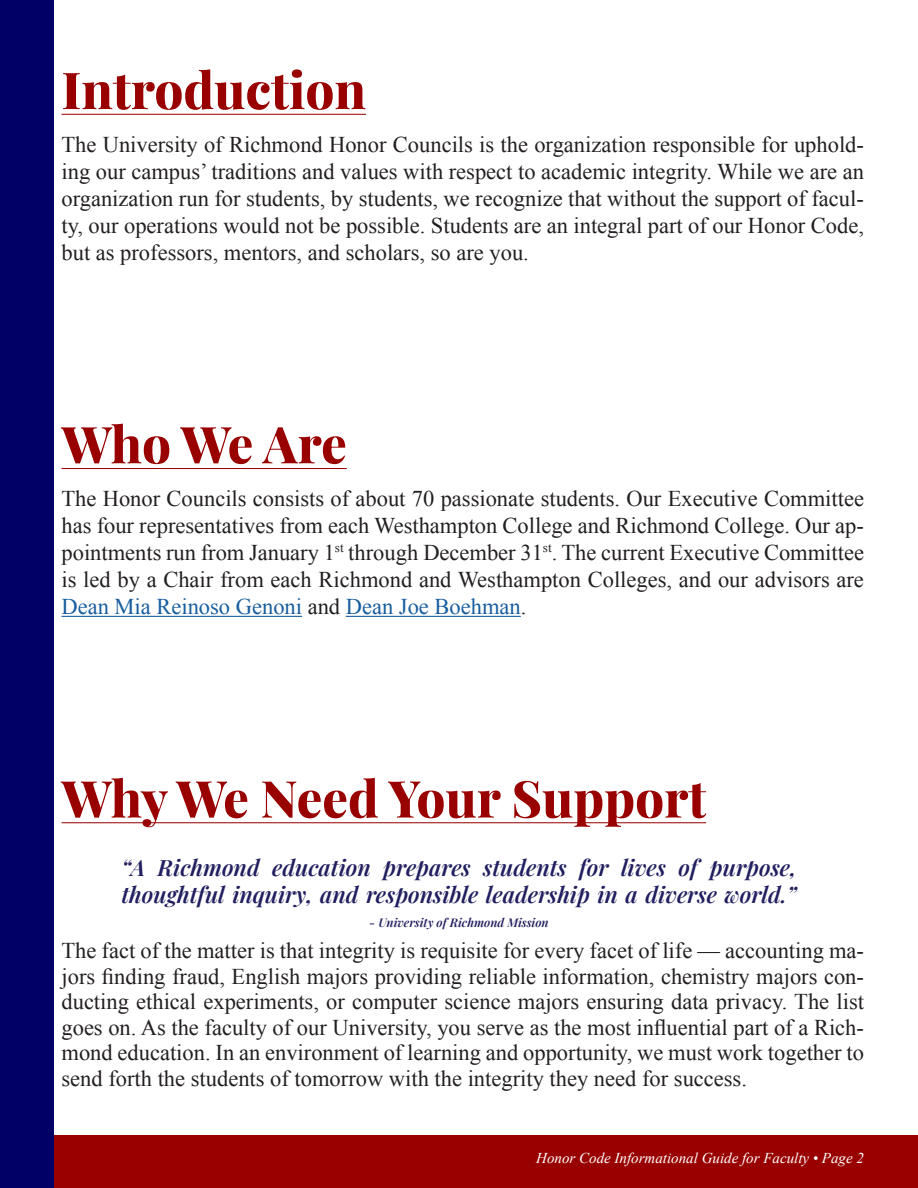
<style>
.page{position:relative;width:918px;height:1188px;background:#fff}
.page>*{position:absolute;margin:0;border:0;box-sizing:border-box;transform-origin:0 0}
.t1{font:800 51px "Playfair Display";color:#900}
.t2{font:22.5px/27px "Times New Roman";color:#231f20;text-align:justify}
.t3{font:italic 600 22.5px/27px "Playfair Display";color:#211f5f}
.t4{font:italic 15px "Times New Roman";color:#fff}
.t5{font:italic 600 12px "Playfair Display";color:#211f5f}
.s1{color:#175d9e}
</style>
<div class="page">
<div style="left:54px;top:1136px;width:864px;height:52px;background:#900"></div>
<div style="left:0;top:0;width:54px;height:1188px;background:#006"></div>
<hr style="left:62px;top:114px;width:304px;height:1px;background:#900">
<hr style="left:62px;top:822px;width:644px;height:1px;background:#900">
<hr style="left:62px;top:468px;width:285px;height:1px;background:#900">
<hr style="left:62px;top:616px;width:240px;height:1px;background:#175d9e">
<hr style="left:346px;top:616px;width:175px;height:1px;background:#175d9e">
<p class="t1" style="left:62px;top:50px;width:306px">Introduction</p>
<p class="t2" style="left:62px;top:130px;width:804px">The University of Richmond Honor Councils is the organization responsible for uphold&shy;ing our campus’ traditions and values with respect to academic integrity. While we are an organization run for students, by students, we recognize that without the support of facul&shy;ty, our operations would not be possible. Students are an integral part of our Honor Code, but as professors, mentors, and scholars, so are you.</p>
<p class="t1" style="left:62px;top:404px;width:287px">Who We Are</p>
<p class="t2" style="left:62px;top:485px;width:804px">The Honor Councils consists of about 70 passionate students. Our Executive Committee has four representatives from each Westhampton College and Richmond College. Our ap&shy;pointments run from January 1<sup>st</sup> through December 31<sup>st</sup>. The current Executive Committee is led by a Chair from each Richmond and Westhampton Colleges, and our advisors are <span class="s1">Dean Mia Reinoso Genoni</span> and <span class="s1">Dean Joe Boehman</span>.</p>
<p class="t1" style="left:62px;top:759px;width:646px">Why We Need Your Support</p>
<p class="t3" style="left:122px;top:853px;width:677px">“A Richmond education prepares students for lives of purpose, thoughtful inquiry, and responsible leadership in a diverse world.”</p>
<p class="t5" style="left:369px;top:914px;width:181px">- University of Richmond Mission</p>
<p class="t2" style="left:62px;top:938px;width:804px;line-height:25.5px">The fact of the matter is that integrity is requisite for every facet of life — accounting ma&shy;jors finding fraud, English majors providing reliable information, chemistry majors con&shy;ducting ethical experiments, or computer science majors ensuring data privacy. The list goes on. As the faculty of our University, you serve as the most influential part of a Rich&shy;mond education. In an environment of learning and opportunity, we must work together to send forth the students of tomorrow with the integrity they need for success.</p>
<p class="t4" style="left:536px;top:1147px;width:329px">Honor Code Informational Guide for Faculty • Page 2</p>
</div>
